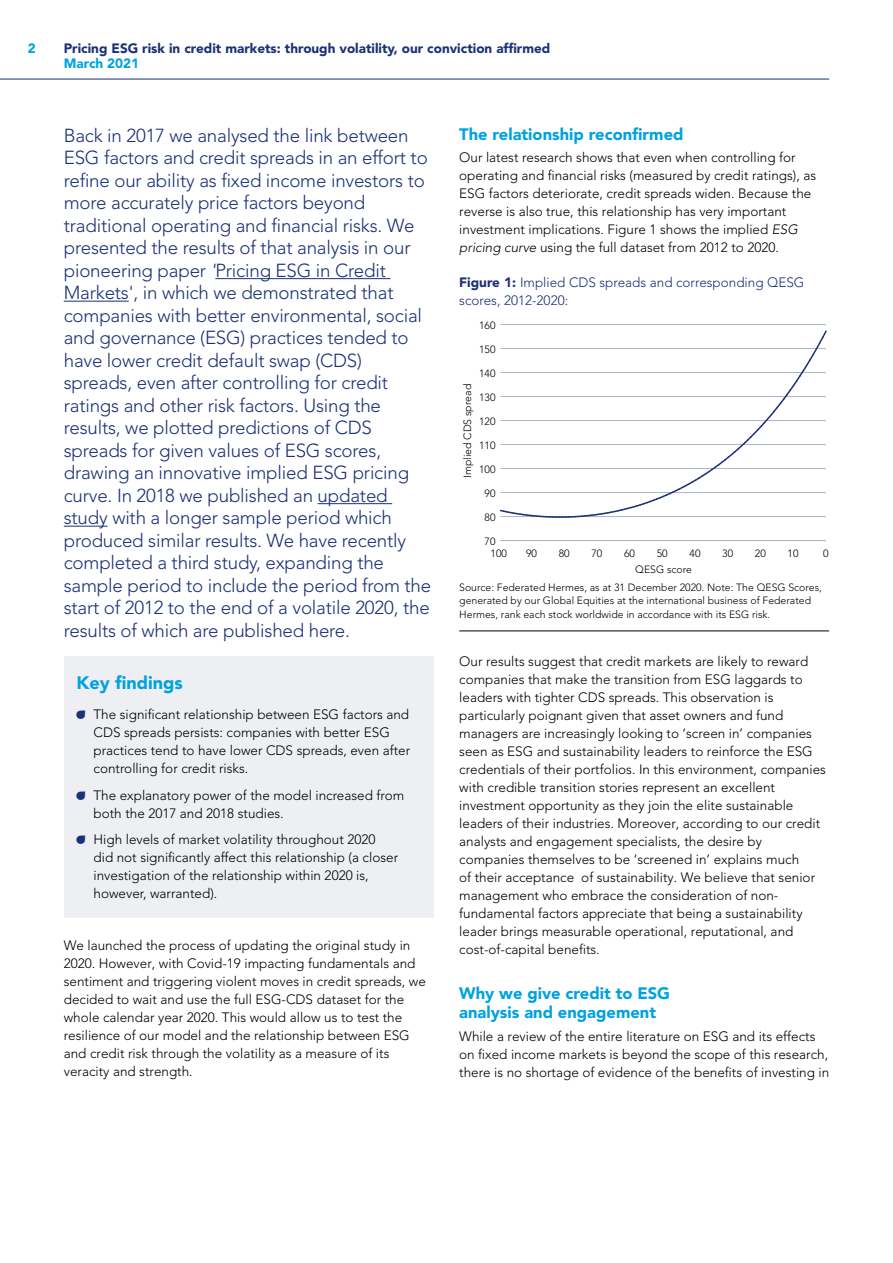
<style>
.page{position:relative;width:893px;height:1263px;background:#fff}
.page>*{position:absolute;margin:0;border:0;box-sizing:border-box;transform-origin:0 0}
.t1{font:300 18.75px/22.5px "Avenir LT Std";letter-spacing:-.01em;color:#1c3176}
.t2{font:900 18px "Avenir LT Std";color:#00a2e1}
.t3{font:900 16.5px/19.5px "Avenir LT Std";color:#00a2e1}
.t4{font:300 13.5px/18px "Avenir LT Std";color:#000}
.t5{font:900 13.5px "Avenir LT Std";color:#1c3176}
.t6{font:300 13.5px/18px "Avenir LT Std";color:#1c3176}
.t7{font:900 13.5px "Avenir LT Std";color:#00a2e1}
.t8{font:300 10.5px/13.5px "Avenir LT Std";color:#000}
.t9{font:300 10.5px "Avenir LT";color:#000}
.s1{font-style:italic}
.s2{font-family:"Droplets";font-weight:400;font-size:15px;color:#1c3176}
.s3{font-weight:900}
</style>
<div class="page">
<hr style="left:215px;top:278px;width:175px;height:1px;background:#1c3176">
<hr style="left:64px;top:301px;width:65px;height:1px;background:#1c3176">
<hr style="left:318px;top:503px;width:74px;height:1px;background:#1c3176">
<hr style="left:64px;top:526px;width:44px;height:1px;background:#1c3176">
<div style="left:64px;top:656px;width:370px;height:261px;background:#edeff3"></div>
<hr style="left:459px;top:631px;width:370px;height:1px;background:#000">
<hr style="left:501px;top:540px;width:325px;height:1px;background:#abb7c1">
<hr style="left:501px;top:324px;width:325px;height:1px;background:#abb7c1">
<svg style="left:499px;top:330px;width:328px;height:188px"></svg>
<hr style="left:0;top:79px;width:829px;height:1px;background:#1c3176">
<p class="t7" style="left:28px;top:40px;width:9px">2</p>
<p class="t5" style="left:64px;top:40px;width:488px">Pricing ESG risk in credit markets: through volatility, our conviction affirmed</p>
<p class="t7" style="left:64px;top:55px;width:77px">March 2021</p>
<p class="t1" style="left:64px;top:124px;width:369px">Back in 2017 we analysed the link between ESG factors and credit spreads in an effort to refine our ability as fixed income investors to more accurately price factors beyond traditional operating and financial risks. We presented the results of that analysis in our pioneering paper <span class="s1">'</span>Pricing ESG in Credit Markets', in which we demonstrated that companies with better environmental, social and governance (ESG) practices tended to have lower credit default swap (CDS) spreads, even after controlling for credit ratings and other risk factors. Using the results, we plotted predictions of CDS spreads for given values of ESG scores, drawing an innovative implied ESG pricing curve. In 2018 we published an updated study with a longer sample period which produced similar results. We have recently completed a third study, expanding the sample period to include the period from the start of 2012 to the end of a volatile 2020, the results of which are published here.</p>
<h2 class="t2" style="left:77px;top:671px;width:108px">Key findings</h2>
<p class="t4" style="left:94px;top:706px;width:318px;text-indent:-17px"><span class="s2">A</span> The significant relationship between ESG factors and CDS spreads persists: companies with better ESG practices tend to have lower CDS spreads, even after controlling for credit risks.</p>
<p class="t4" style="left:94px;top:786px;width:312px;text-indent:-17px"><span class="s2">A</span> The explanatory power of the model increased from both the 2017 and 2018 studies.</p>
<p class="t4" style="left:94px;top:831px;width:306px;text-indent:-17px"><span class="s2">A</span> High levels of market volatility throughout 2020 did not significantly affect this relationship (a closer investigation of the relationship within 2020 is, however, warranted).</p>
<p class="t4" style="left:64px;top:936px;width:364px">We launched the process of updating the original study in 2020. However, with Covid-19 impacting fundamentals and sentiment and triggering violent moves in credit spreads, we decided to wait and use the full ESG-CDS dataset for the whole calendar year 2020. This would allow us to test the resilience of our model and the relationship between ESG and credit risk through the volatility as a measure of its veracity and strength.</p>
<p class="t3" style="left:459px;top:124px;width:226px">The relationship reconfirmed</p>
<p class="t4" style="left:459px;top:149px;width:358px">Our latest research shows that even when controlling for operating and financial risks (measured by credit ratings), as ESG factors deteriorate, credit spreads widen. Because the reverse is also true, this relationship has very important investment implications. Figure 1 shows the implied <span class="s1">ESG pricing curve</span> using the full dataset from 2012 to 2020.</p>
<p class="t6" style="left:459px;top:274px;width:347px"><span class="s3">Figure 1:</span> Implied CDS spreads and corresponding QESG scores, 2012-2020:</p>
<p class="t9" style="left:479px;top:319px;width:18px">160</p>
<p class="t9" style="left:479px;top:343px;width:18px">150</p>
<p class="t9" style="left:479px;top:367px;width:18px">140</p>
<p class="t9" style="left:461px;top:478px;width:95px;rotate:-90deg">Implied CDS spread</p>
<p class="t9" style="left:479px;top:391px;width:18px">130</p>
<p class="t9" style="left:479px;top:415px;width:18px">120</p>
<p class="t9" style="left:479px;top:439px;width:18px">110</p>
<p class="t9" style="left:479px;top:463px;width:18px">100</p>
<p class="t9" style="left:485px;top:487px;width:12px">90</p>
<p class="t9" style="left:485px;top:511px;width:12px">80</p>
<p class="t9" style="left:485px;top:535px;width:12px">70</p>
<p class="t9" style="left:491px;top:548px;width:18px">100</p>
<p class="t9" style="left:526px;top:548px;width:12px">90</p>
<p class="t9" style="left:559px;top:548px;width:12px">80</p>
<p class="t9" style="left:591px;top:548px;width:12px">70</p>
<p class="t9" style="left:624px;top:548px;width:12px">60</p>
<p class="t9" style="left:657px;top:548px;width:12px">50</p>
<p class="t9" style="left:689px;top:548px;width:12px">40</p>
<p class="t9" style="left:722px;top:548px;width:12px">30</p>
<p class="t9" style="left:755px;top:548px;width:12px">20</p>
<p class="t9" style="left:788px;top:548px;width:12px">10</p>
<p class="t9" style="left:823px;top:548px;width:7px">0</p>
<p class="t9" style="left:635px;top:563px;width:58px">QESG score</p>
<p class="t8" style="left:459px;top:581px;width:364px">Source: Federated Hermes, as at 31 December 2020. Note: The QESG Scores, generated by our Global Equities at the international business of Federated<br>Hermes, rank each stock worldwide in accordance with its ESG risk.</p>
<p class="t4" style="left:459px;top:652px;width:368px">Our results suggest that credit markets are likely to reward companies that make the transition from ESG laggards to leaders with tighter CDS spreads. This observation is particularly poignant given that asset owners and fund managers are increasingly looking to ‘screen in’ companies seen as ESG and sustainability leaders to reinforce the ESG credentials of their portfolios. In this environment, companies with credible transition stories represent an excellent investment opportunity as they join the elite sustainable leaders of their industries. Moreover, according to our credit analysts and engagement specialists, the desire by companies themselves to be ‘screened in’ explains much<br>of their acceptance of sustainability. We believe that senior management who embrace the consideration of non&shy;fundamental factors appreciate that being a sustainability leader brings measurable operational, reputational, and cost‑of-capital benefits.</p>
<p class="t3" style="left:459px;top:983px;width:212px">Why we give credit to ESG analysis and engagement</p>
<p class="t4" style="left:459px;top:1027px;width:371px">While a review of the entire literature on ESG and its effects on fixed income markets is beyond the scope of this research, there is no shortage of evidence of the benefits of investing in</p>
</div>
